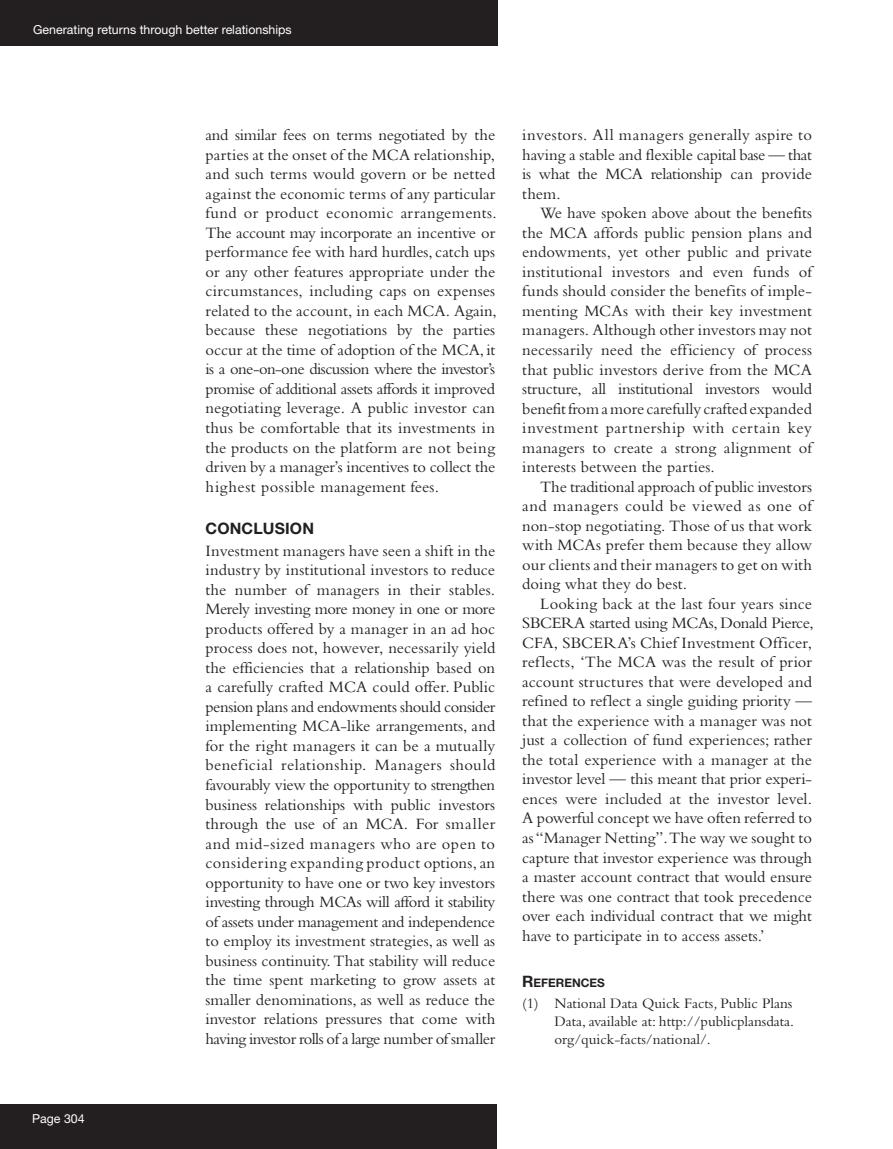
<style>
.page{position:relative;width:893px;height:1149px;background:#fff}
.page>*{position:absolute;margin:0;border:0;box-sizing:border-box;transform-origin:0 0}
.t1{font:16.5px/19.5px "Bembo";color:#231f20;text-align:justify}
.t2{font:700 15.75px "Helvetica Neue";letter-spacing:.01em;color:#231f20}
.t3{font:15px/18px "Bembo";color:#231f20;text-align:justify}
.t4{font:12.3px "Helvetica Neue";color:#fff}
.t5{font:700 11.85px "Helvetica Neue";color:#231f20}
.s1{font-size:15.75px}
.s2{font-style:italic}
</style>
<div class="page">
<div style="left:0;top:0;width:497px;height:46px;background:#231f20"></div>
<div style="left:0;top:1103px;width:496px;height:45px;background:#231f20"></div>
<p class="t4" style="left:33px;top:20px;width:260px">Generating returns through better relationships</p>
<p class="t4" style="left:32px;top:1109px;width:54px">Page 304</p>
<p class="t1" style="left:206px;top:125px;width:293px">and similar fees on terms negotiated by the parties at the onset of the MCA relationship, and such terms would govern or be netted against the economic terms of any particular fund or product economic arrangements.<br>The account may incorporate an incentive or performance fee with hard hurdles, catch ups or any other features appropriate under the circumstances, including caps on expenses related to the account, in each MCA. Again, because these negotiations by the parties occur at the time of adoption of the MCA, it is a one-on-one discussion where the investor’s promise of additional assets affords it improved negotiating leverage. A public investor can thus be comfortable that its investments in the products on the platform are not being driven by a manager’s incentives to collect the highest possible management fees.</p>
<p class="t2" style="left:206px;top:518px;width:110px">CONCLUSION</p>
<p class="t1" style="left:206px;top:540px;width:291px">Investment managers have seen a shift in the industry by institutional investors to reduce the number of managers in their stables.<br>Merely investing more money in one or more products offered by a manager in an ad hoc process does not, however, necessarily yield the efficiencies that a relationship based on a carefully crafted MCA could offer. Public pension plans and endowments should consider implementing MCA-like arrangements, and for the right managers it can be a mutually beneficial relationship. Managers should favourably view the opportunity to strengthen business relationships with public investors through the use of an MCA. For smaller and mid-sized managers who are open to considering expanding product options, an opportunity to have one or two key investors investing through MCAs will afford it stability of assets under management and independence to employ its investment strategies, as well as business continuity. That stability will reduce the time spent marketing to grow assets at smaller denominations, as well as reduce the investor relations pressures that come with having investor rolls of a large number of smaller</p>
<p class="t1" style="left:522px;top:125px;width:291px">investors. All managers generally aspire to having a stable and flexible capital base — that is what the MCA relationship can provide them.</p>
<p class="t1" style="left:522px;top:203px;width:291px;text-indent:18px">We have spoken above about the benefits the MCA affords public pension plans and endowments, yet other public and private institutional investors and even funds of funds should consider the benefits of imple&shy;menting MCAs with their key investment managers. Although other investors may not necessarily need the efficiency of process that public investors derive from the MCA structure, all institutional investors would benefit from a more carefully crafted expanded investment partnership with certain key managers to create a strong alignment of interests between the parties.</p>
<p class="t1" style="left:522px;top:476px;width:291px;text-indent:18px">The traditional approach of public investors and managers could be viewed as one of non-stop negotiating. Those of us that work with MCAs prefer them because they allow our clients and their managers to get on with doing what they do best.</p>
<p class="t1" style="left:522px;top:593px;width:293px;text-indent:18px">Looking back at the last four years since SBCERA started using MCAs, Donald Pierce, CFA, SBCERA’s Chief Investment Officer, reflects, ‘The MCA was the result of prior account structures that were developed and refined to reflect a single guiding priority — that the experience with a manager was not just a collection of fund experiences; rather the total experience with a manager at the investor level — this meant that prior experi&shy;ences were included at the investor level.<br>A powerful concept we have often referred to as “Manager Netting”. The way we sought to capture that investor experience was through a master account contract that would ensure there was one contract that took precedence over each individual contract that we might have to participate in to access assets.’</p>
<p class="t5" style="left:522px;top:975px;width:84px"><span class="s1">R</span>EFERENCES</p>
<p class="t3" style="left:554px;top:993px;width:241px;text-indent:-32px">(1) National Data Quick Facts<span class="s2">,</span> Public Plans Data, available at: http://publicplansdata. org/quick-facts/national/.</p>
</div>
